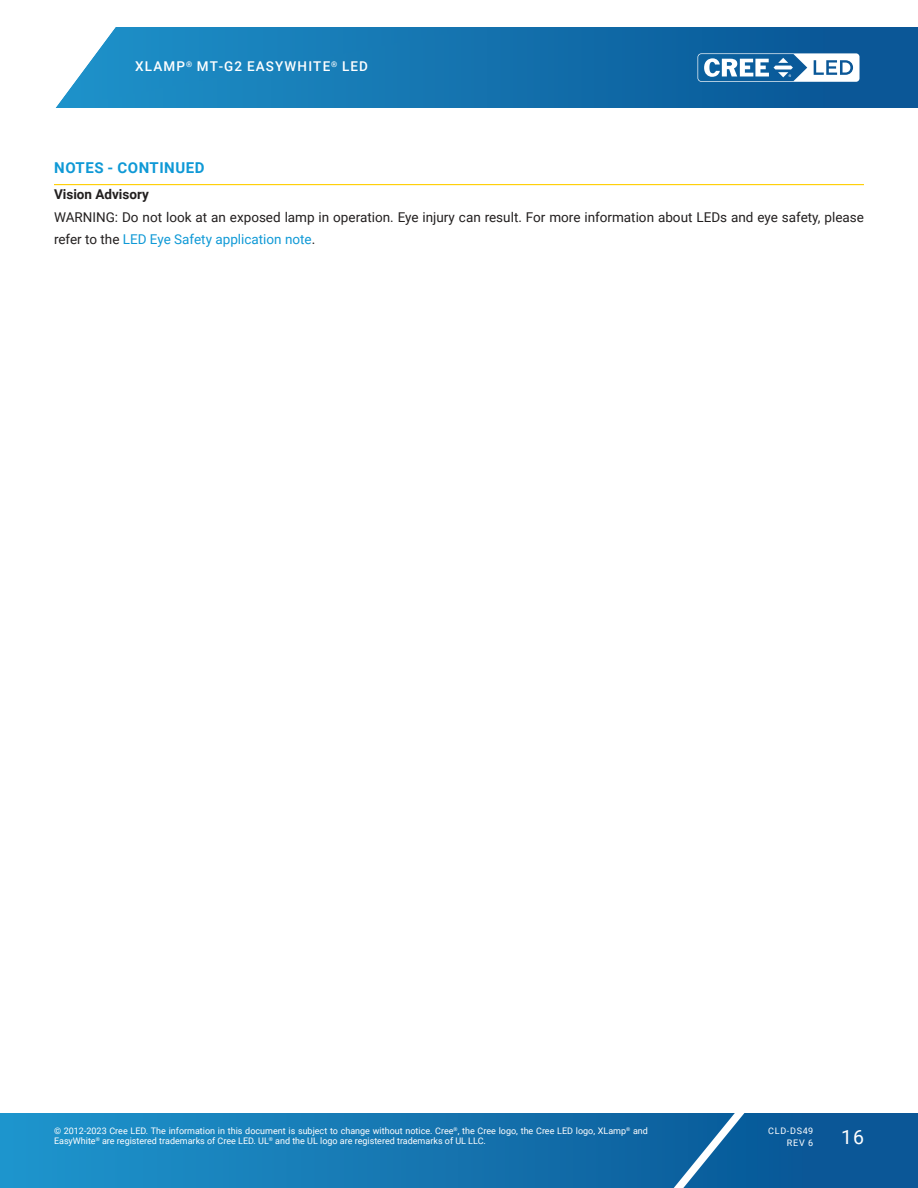
<style>
.page{position:relative;width:918px;height:1188px;background:#fff}
.page>*{position:absolute;margin:0;border:0;box-sizing:border-box;transform-origin:0 0}
.t1{font:19.5px "Roboto";color:#fff}
.t2{font:700 15px "Roboto";letter-spacing:.035em;color:#0f99d6}
.t3{font:13.5px/22.5px "Roboto";color:#221f1f}
.t4{font:500 13.5px "Roboto";letter-spacing:.085em;color:#fff}
.t5{font:700 13.5px "Roboto";color:#221f1f}
.t6{font:9px/10.8px "Roboto";color:#fff}
.t7{font:9px/12px "Roboto";letter-spacing:.085em;color:#fff;text-align:right}
.s1{color:#0f99d6}
</style>
<div class="page">
<img style="left:0;top:1113px;width:918px;height:75px">
<svg style="left:644px;top:1113px;width:117px;height:75px;background:#1d6ca5"></svg>
<svg style="left:85px;top:27px;width:833px;height:81px;background:#1573ae"></svg>
<img style="left:55px;top:68px;width:30px;height:40px">
<svg style="left:698px;top:53px;width:162px;height:29px"></svg>
<hr style="left:54px;top:184px;width:810px;height:1px;background:#ffce00">
<h3 class="t4" style="left:135px;top:59px;width:234px">XLAMP<sup>®</sup> MT-G2 EASYWHITE<sup>®</sup> LED</h3>
<h2 class="t2" style="left:54px;top:161px;width:152px">NOTES - CONTINUED</h2>
<h3 class="t5" style="left:54px;top:188px;width:96px">Vision Advisory</h3>
<h3 class="t3" style="left:54px;top:207px;width:812px">WARNING: Do not look at an exposed lamp in operation. Eye injury can result. For more information about LEDs and eye safety, please refer to the <span class="s1">LED Eye Safety application note</span>.</h3>
<p class="t6" style="left:54px;top:1126px;width:596px">© 2012-2023 Cree LED. The information in this document is subject to change without notice. Cree<sup>®</sup>, the Cree logo, the Cree LED logo, XLamp<sup>®</sup> and<br>EasyWhite<sup>®</sup> are registered trademarks of Cree LED. UL<sup>®</sup> and the UL logo are registered trademarks of UL LLC.</p>
<p class="t7" style="left:768px;top:1125px;width:47px">CLD-DS49<br>REV 6</p>
<h1 class="t1" style="left:841px;top:1128px;width:24px">16</h1>
</div>
